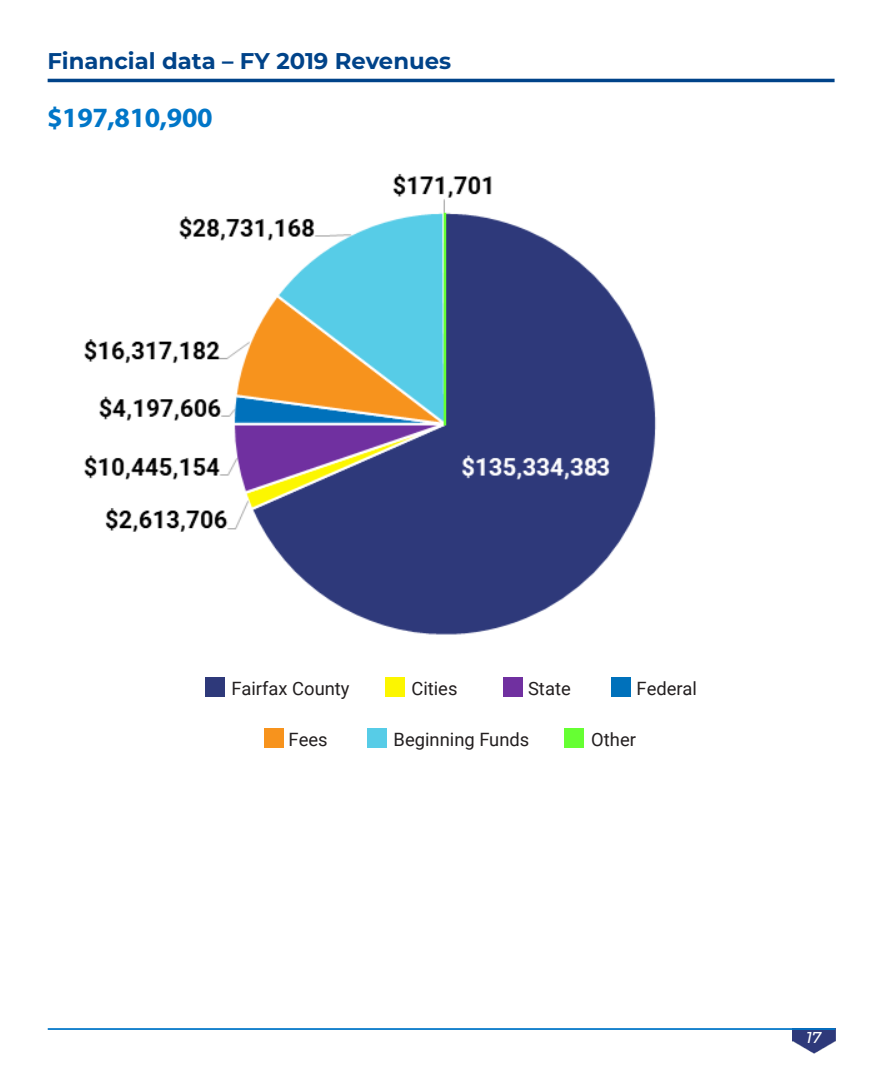
<style>
.page{position:relative;width:882px;height:1071px;background:#fff}
.page>*{position:absolute;margin:0;border:0;box-sizing:border-box;transform-origin:0 0}
.Body_text{font:700 28px "Myriad Pro";letter-spacing:-.015em;color:#0076c8}
.Main_Heading{font:700 22.75px "Montserrat";color:#004389}
.Body_text-2{font:18.38px "Roboto";color:#231f20}
.t1{font:italic 500 15.75px "Montserrat Alternates";color:#fff}
</style>
<div class="page">
<img style="left:792px;top:1030px;width:43px;height:24px">
<hr style="left:48px;top:1028px;width:787px;height:2px;background:#0076c8">
<img style="left:84px;top:173px;width:572px;height:462px">
<hr style="left:48px;top:79px;width:787px;height:3px;background:#004389">
<div style="left:206px;top:678px;width:19px;height:19px;background:#2e397a"></div>
<div style="left:385px;top:678px;width:19px;height:19px;background:#fcf600"></div>
<div style="left:503px;top:678px;width:19px;height:19px;background:#7030a0"></div>
<div style="left:611px;top:678px;width:20px;height:19px;background:#0071bb"></div>
<div style="left:265px;top:728px;width:19px;height:19px;background:#f7931d"></div>
<div style="left:367px;top:728px;width:19px;height:19px;background:#57cce7"></div>
<div style="left:565px;top:728px;width:19px;height:19px;background:#6f3"></div>
<p class="Main_Heading" style="left:48px;top:45px;width:405px">Financial data – FY 2019 Revenues</p>
<p class="Body_text" style="left:47px;top:100px;width:167px">$197,810,900</p>
<p class="Body_text-2" style="left:232px;top:676px;width:120px">Fairfax County</p>
<p class="Body_text-2" style="left:411px;top:676px;width:48px">Cities</p>
<p class="Body_text-2" style="left:528px;top:676px;width:44px">State</p>
<p class="Body_text-2" style="left:637px;top:676px;width:62px">Federal</p>
<p class="Body_text-2" style="left:289px;top:726px;width:41px">Fees</p>
<p class="Body_text-2" style="left:394px;top:726px;width:137px">Beginning Funds</p>
<p class="Body_text-2" style="left:591px;top:726px;width:46px">Other</p>
<p class="t1" style="left:806px;top:1026px;width:17px">17</p>
</div>
